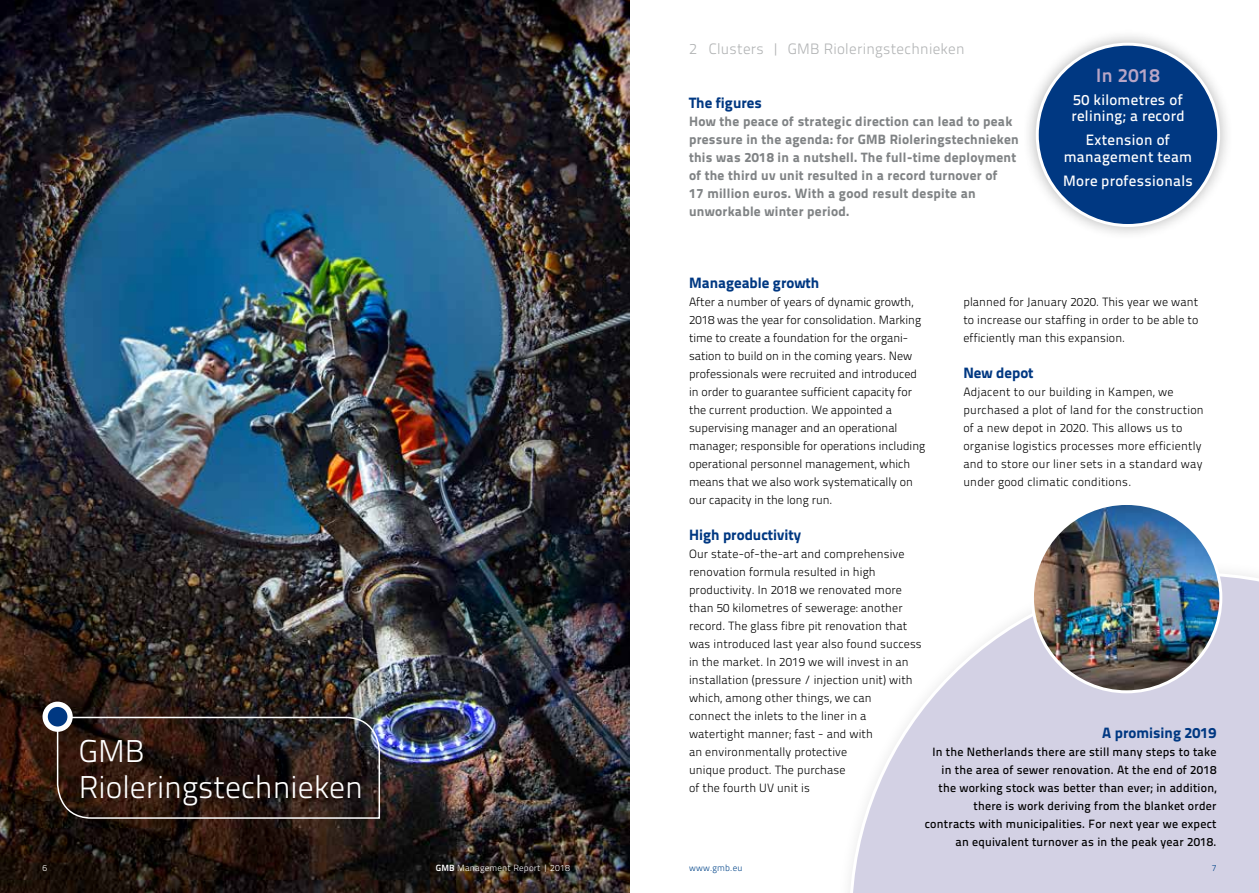
<style>
.page{position:relative;width:1259px;height:893px;background:#fff}
.page>*{position:absolute;margin:0;border:0;box-sizing:border-box;transform-origin:0 0}
.t1{font:300 31.5px/36px "Titillium Text 22 L";color:#fff}
.t2{font:700 19.2px "Titillium Text 22 L";letter-spacing:.02em;color:#b8a5c6}
.t3{font:500 15px/16.5px "Titillium Text 22 L";letter-spacing:.02em;color:#fff}
.t4{font:800 15px "Titillium Text 22 L";color:#003882}
.t5{font:300 15px "Titillium Text 22 L";letter-spacing:.02em;color:#b1b3b4}
.t6{font:800 13.5px/18px "Titillium Text 22 L";letter-spacing:.02em;color:#808385}
.t7{font:300 12px/18px "Titillium Text 22 L";letter-spacing:.01em;color:#000}
.t8{font:500 12px/18px "Titillium Text 22 L";letter-spacing:.02em;color:#000;text-align:right}
.t9{font:300 9px "Titillium Text 22 L";letter-spacing:.02em;color:#fff}
.t10{font:300 9px "Titillium Text 22 L";letter-spacing:.02em;color:#004489}
.s1{font-weight:700}
</style>
<div class="page">
<img style="left:0;top:0;width:629px;height:893px">
<div style="left:1021px;top:29px;width:213px;height:212px;background:#000;opacity:.3"></div>
<div style="left:1037px;top:44px;width:181px;height:181px;background:#003882;border-radius:50%"></div>
<svg style="left:849px;top:573px;width:410px;height:320px"></svg>
<img style="left:1032px;top:506px;width:188px;height:186px">
<svg style="left:56px;top:716px;width:325px;height:103px;background:#31221d"></svg>
<svg style="left:45px;top:704px;width:25px;height:25px"></svg>
<div style="left:43px;top:702px;width:30px;height:30px;border:5px solid #fff;border-radius:50%"></div>
<h1 class="t1" style="left:79px;top:731px;width:286px">GMB<br>Rioleringstechnieken</h1>
<p class="t5" style="left:689px;top:38px;width:277px">2 Clusters | GMB Rioleringstechnieken</p>
<p class="t4" style="left:689px;top:91px;width:74px">The figures</p>
<p class="t6" style="left:689px;top:111px;width:331px">How the peace of strategic direction can lead to peak pressure in the agenda: for GMB Rioleringstechnieken this was 2018 in a nutshell. The full-time deployment of the third uv unit resulted in a record turnover of<br>17 million euros. With a good result despite an unworkable winter period.</p>
<h2 class="t2" style="left:1096px;top:61px;width:65px">In 2018</h2>
<p class="t3" style="left:1071px;top:90px;width:115px">50 kilometres of relining; a record</p>
<p class="t3" style="left:1063px;top:131px;width:130px;text-align:center">Extension of management team</p>
<p class="t3" style="left:1063px;top:171px;width:131px">More professionals</p>
<p class="t4" style="left:689px;top:271px;width:132px">Manageable growth</p>
<p class="t7" style="left:689px;top:292px;width:238px">After a number of years of dynamic growth, 2018 was the year for consolidation. Marking time to create a foundation for the organi&shy;sation to build on in the coming years. New professionals were recruited and introduced in order to guarantee sufficient capacity for the current production. We appointed a supervising manager and an operational manager; responsible for operations including operational personnel management, which means that we also work systematically on our capacity in the long run.</p>
<p class="t4" style="left:689px;top:523px;width:113px">High productivity</p>
<p class="t7" style="left:689px;top:544px;width:234px">Our state-of-the-art and comprehensive renovation formula resulted in high productivity. In 2018 we renovated more than 50 kilometres of sewerage: another record. The glass fibre pit renovation that was introduced last year also found success in the market. In 2019 we will invest in an installation (pressure / injection unit) with which, among other things, we can<br>connect the inlets to the liner in a watertight manner; fast - and with<br>an environmentally protective<br>unique product. The purchase<br>of the fourth UV unit is</p>
<p class="t7" style="left:963px;top:292px;width:236px;text-align:justify">planned for January 2020. This year we want to increase our staffing in order to be able to efficiently man this expansion.</p>
<p class="t4" style="left:963px;top:361px;width:72px">New depot</p>
<p class="t7" style="left:963px;top:382px;width:242px">Adjacent to our building in Kampen, we purchased a plot of land for the construction of a new depot in 2020. This allows us to organise logistics processes more efficiently and to store our liner sets in a standard way under good climatic conditions.</p>
<p class="t4" style="left:1102px;top:721px;width:116px">A promising 2019</p>
<p class="t8" style="left:925px;top:742px;width:293px">In the Netherlands there are still many steps to take in the area of sewer renovation. At the end of 2018 the working stock was better than ever; in addition, there is work deriving from the blanket order contracts with municipalities. For next year we expect an equivalent turnover as in the peak year 2018.</p>
<p class="t9" style="left:43px;top:861px;width:6px">6</p>
<p class="t9" style="left:436px;top:861px;width:136px"><span class="s1">GMB</span> Management Report | 2018</p>
<p class="t10" style="left:689px;top:861px;width:55px">www.gmb.eu</p>
<p class="t10" style="left:1211px;top:861px;width:6px">7</p>
</div>
